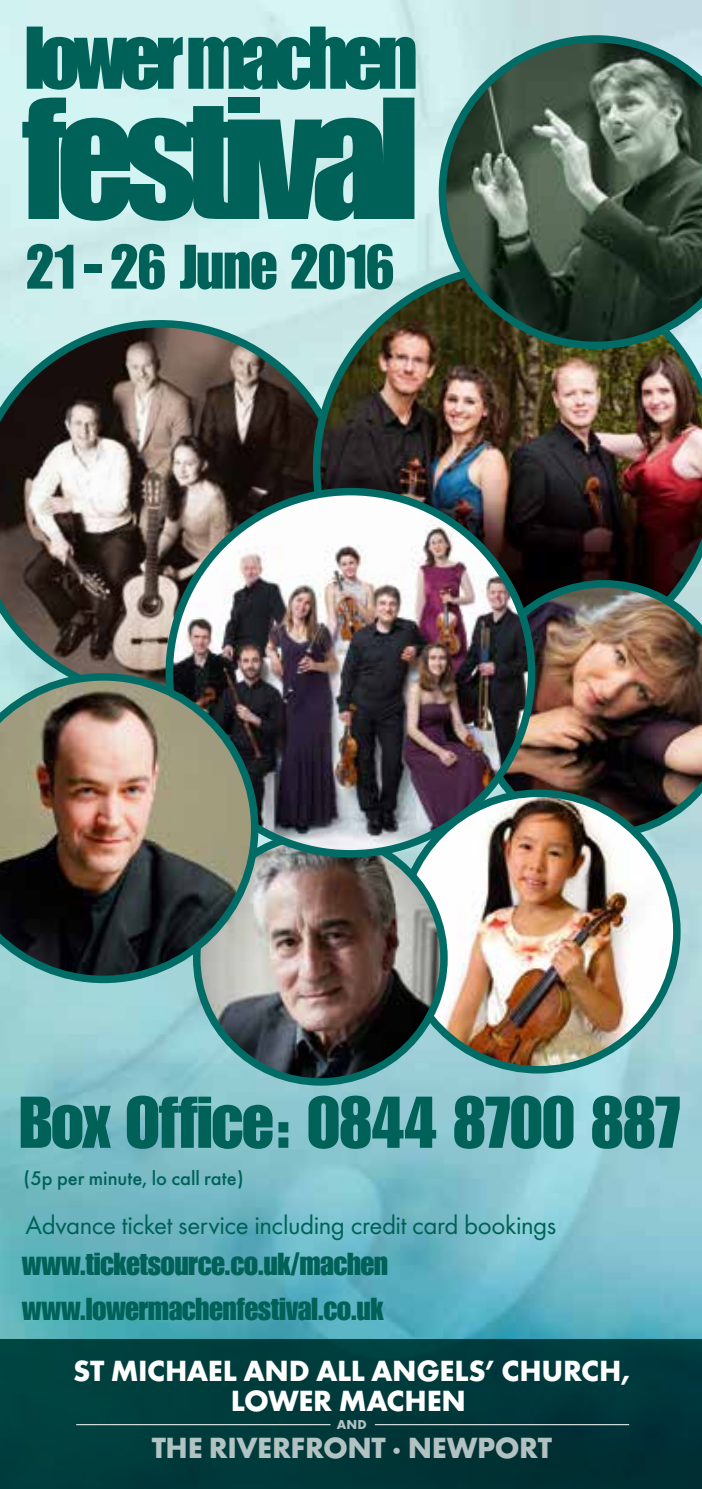
<style>
.page{position:relative;width:702px;height:1489px;background:#fff}
.page>*{position:absolute;margin:0;border:0;box-sizing:border-box;transform-origin:0 0}
.t1{font:71.5px "Impact";letter-spacing:-.025em;color:#006158}
.t2{font:61.5px "Impact";letter-spacing:-.03em;color:#006158}
.t3{font:31.25px/45px "Impact";letter-spacing:-.015em;color:#006158}
.t4{font:700 30.25px/29px "Futura T";letter-spacing:-.01em;color:#fff;text-align:center}
.t5{font:700 30.25px "Futura T";letter-spacing:-.015em;color:rgb(255 255 255/.7)}
.t6{font:27px "Futura T";letter-spacing:-.015em;color:#006158}
.t7{font:500 20.5px "Futura T";color:#006158}
.t8{font:700 13.5px "Futura T";color:rgb(255 255 255/.7)}
</style>
<div class="page">
<img style="left:0;top:0;width:702px;height:1339px">
<svg style="left:27px;top:27px;width:388px;height:63px;background:#418e87"></svg>
<svg style="left:22px;top:98px;width:392px;height:123px;background:#35857e"></svg>
<div style="left:0;top:1339px;width:702px;height:149px;background:#003a3c"></div>
<hr style="left:76px;top:1423px;width:254px;height:1px;background:#fff">
<hr style="left:375px;top:1423px;width:254px;height:1px;background:#fff">
<svg style="left:0;top:303px;width:313px;height:370px;background:#71706a"></svg>
<img style="left:313px;top:263px;width:389px;height:317px">
<svg style="left:438px;top:35px;width:264px;height:314px;background:#4f6658"></svg>
<img style="left:475px;top:580px;width:227px;height:258px">
<img style="left:400px;top:793px;width:276px;height:276px;border-radius:138px">
<div style="left:396px;top:789px;width:284px;height:284px;border:8px solid #006c65;border-radius:50%"></div>
<img style="left:197px;top:834px;width:247px;height:247px;border-radius:124px">
<img style="left:169px;top:491px;width:362px;height:362px;border-radius:181px">
<img style="left:0;top:673px;width:258px;height:310px">
<h2 class="t2" style="left:25px;top:231px;width:371px">21- 26 June 2016</h2>
<h1 class="t1" style="left:19px;top:1080px;width:663px">Box Office: 0844 8700 887</h1>
<p class="t7" style="left:24px;top:1166px;width:222px">(5p per minute, lo call rate)</p>
<p class="t6" style="left:26px;top:1209px;width:532px">Advance ticket service including credit card bookings</p>
<p class="t3" style="left:22px;top:1240px;width:368px">www.ticketsource.co.uk/machen www.lowermachenfestival.co.uk</p>
<p class="t4" style="left:73px;top:1356px;width:559px">ST MICHAEL AND ALL ANGELS’ CHURCH,<br>LOWER MACHEN</p>
<p class="t8" style="left:337px;top:1415px;width:32px">AND</p>
<p class="t5" style="left:152px;top:1429px;width:401px">THE RIVERFRONT · NEWPORT</p>
</div>
